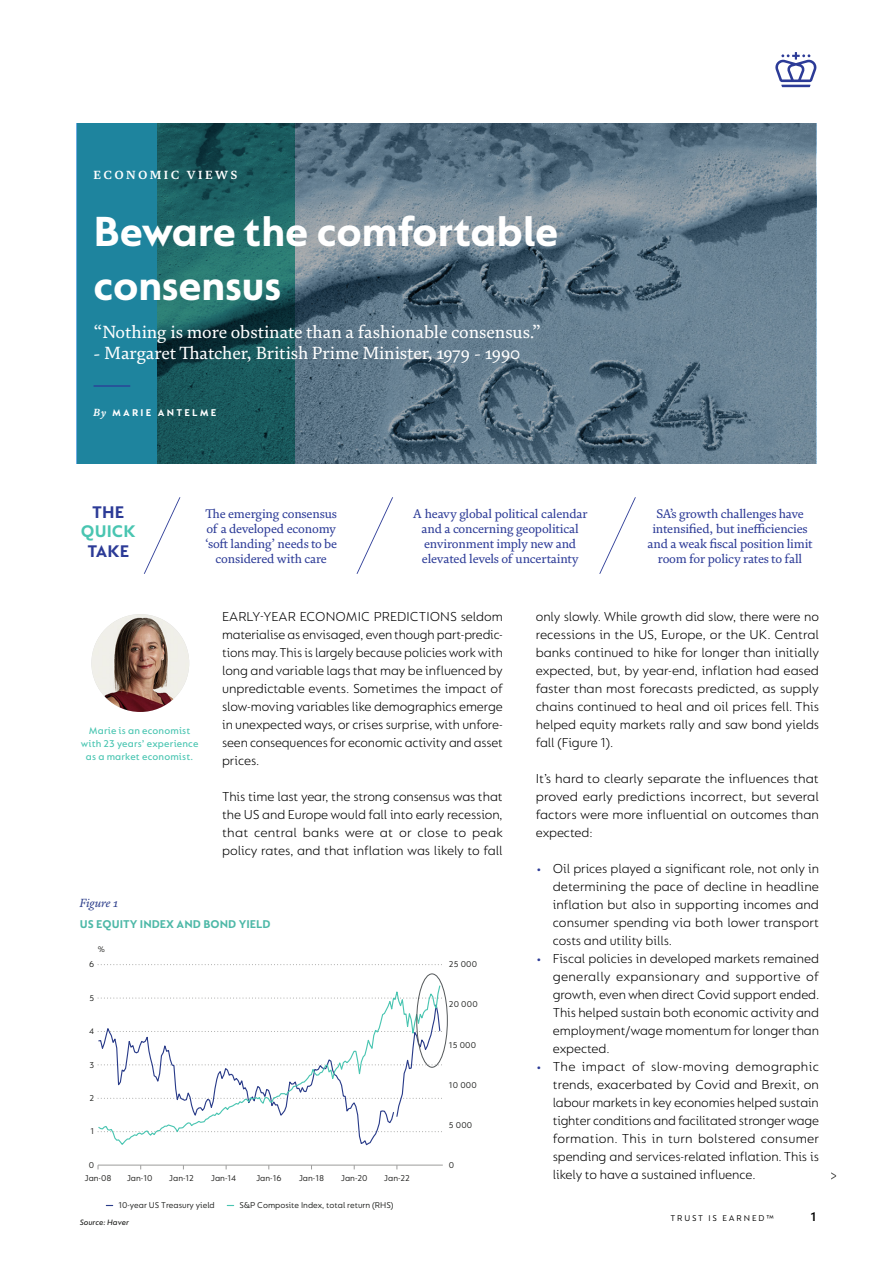
<style>
.page{position:relative;width:893px;height:1263px;background:#fff}
.page>*{position:absolute;margin:0;border:0;box-sizing:border-box;transform-origin:0 0}
.t1{font:700 45px/54px "FS Lucas";letter-spacing:-.01em;color:#fff}
.t2{font:18px "FS Brabo";color:#fff}
.t3{font:700 18px "FS Lucas";letter-spacing:.005em;color:#2c3b97}
.t4{font:700 18px "FS Lucas";letter-spacing:.005em;color:#49c5b1}
.t5{font:300 13.8px/18px "FS Lucas";letter-spacing:-.005em;color:#000;text-align:justify}
.t6{font:600 13.5px "FS Lucas";color:#000}
.t7{font:12.75px/15px "FS Brabo";letter-spacing:-.015em;color:#2c3b97;text-align:center}
.t8{font:700 12px "FS Lucas";color:#4db8a7}
.t9{font:700 12px "FS Brabo";letter-spacing:.195em;color:#fff}
.t10{font:italic 12px "FS Brabo";letter-spacing:-.015em;color:#293b89}
.t11{font:500 10.5px/12.8px "FS Lucas";letter-spacing:.015em;color:#49c5b1;text-align:center}
.t12{font:700 10.5px "FS Lucas";letter-spacing:.21em;color:#fff}
.t13{font:9px "FS Lucas";color:#1d1e1c}
.t14{font:9px "FS Lucas";color:#1d1d1b}
.t15{font:9px "FS Lucas";letter-spacing:.21em;color:#000}
.t16{font:8.55px "FS Lucas";color:#1d1e1c;scale:.95 1}
.t17{font:italic 500 8.25px "FS Lucas";color:#1d1e1c}
.s1{font-family:"FS Brabo";font-style:italic}
.s2{color:#2c3b97}
</style>
<div class="page">
<svg style="left:775px;top:52px;width:42px;height:35px"></svg>
<svg style="left:831px;top:1172px;width:5px;height:7px"></svg>
<svg style="left:294px;top:123px;width:522px;height:340px;background:#617989"></svg>
<svg style="left:77px;top:123px;width:217px;height:340px;background:#1c6a75"></svg>
<svg style="left:144px;top:497px;width:36px;height:77px"></svg>
<svg style="left:356px;top:497px;width:37px;height:77px"></svg>
<svg style="left:599px;top:497px;width:37px;height:77px"></svg>
<hr style="left:94px;top:385px;width:36px;height:2px;background:#2c3b97">
<img style="left:91px;top:614px;width:98px;height:98px;border-radius:49px">
<svg style="left:98px;top:964px;width:344px;height:1px"></svg>
<hr style="left:98px;top:1165px;width:345px;height:1px;background:#9c9c9a">
<svg style="left:97px;top:985px;width:344px;height:161px"></svg>
<div style="left:416px;top:973px;width:32px;height:95px;border:1px solid #54585a;border-radius:50%"></div>
<p class="t9" style="left:94px;top:166px;width:145px">ECONOMIC VIEWS</p>
<h1 class="t1" style="left:94px;top:204px;width:466px">Beware the comfortable consensus</h1>
<h2 class="t2" style="left:94px;top:319px;width:448px">“Nothing is more obstinate than a fashionable consensus.”</h2>
<h2 class="t2" style="left:94px;top:340px;width:429px">- Margaret Thatcher, British Prime Minister, 1979 - 1990</h2>
<p class="t12" style="left:94px;top:407px;width:124px"><span class="s1">By</span> MARIE ANTELME</p>
<h2 class="t3" style="left:92px;top:501px;width:34px">THE</h2>
<h2 class="t4" style="left:81px;top:521px;width:56px">QUICK</h2>
<h2 class="t3" style="left:87px;top:540px;width:43px">TAKE</h2>
<p class="t7" style="left:205px;top:505px;width:134px">The emerging consensus of a developed economy ‘soft landing’ needs to be considered with care</p>
<p class="t7" style="left:413px;top:505px;width:176px">A heavy global political calendar and a concerning geopolitical environment imply new and elevated levels of uncertainty</p>
<p class="t7" style="left:647px;top:505px;width:167px">SA’s growth challenges have intensified, but inefficiencies and a weak fiscal position limit room for policy rates to fall</p>
<p class="t11" style="left:81px;top:724px;width:119px">Marie is an economist with 23 years’ experience as a market economist.</p>
<p class="t10" style="left:80px;top:894px;width:40px">Figure 1</p>
<p class="t5" style="left:222px;top:608px;width:282px">EARLY-YEAR ECONOMIC PREDICTIONS seldom materialise as envisaged, even though part-predic&shy;tions may. This is largely because policies work with long and variable lags that may be influenced by unpredictable events. Sometimes the impact of slow-moving variables like demographics emerge in unexpected ways, or crises surprise, with unfore&shy;seen consequences for economic activity and asset prices.</p>
<p class="t5" style="left:222px;top:788px;width:282px">This time last year, the strong consensus was that the US and Europe would fall into early recession, that central banks were at or close to peak policy rates, and that inflation was likely to fall</p>
<p class="t8" style="left:80px;top:917px;width:192px">US EQUITY INDEX AND BOND YIELD</p>
<p class="t16" style="left:98px;top:944px;width:9px">%</p>
<p class="t13" style="left:89px;top:959px;width:7px">6</p>
<p class="t13" style="left:90px;top:993px;width:6px">5</p>
<p class="t13" style="left:89px;top:1026px;width:6px">4</p>
<p class="t13" style="left:90px;top:1059px;width:6px">3</p>
<p class="t13" style="left:90px;top:1093px;width:6px">2</p>
<p class="t13" style="left:91px;top:1126px;width:5px">1</p>
<p class="t13" style="left:89px;top:1160px;width:7px">0</p>
<p class="t14" style="left:84px;top:1173px;width:29px">Jan-08</p>
<p class="t14" style="left:127px;top:1173px;width:27px">Jan-10</p>
<p class="t14" style="left:169px;top:1173px;width:27px">Jan-12</p>
<p class="t14" style="left:211px;top:1173px;width:27px">Jan-14</p>
<p class="t14" style="left:256px;top:1173px;width:27px">Jan-16</p>
<p class="t14" style="left:299px;top:1173px;width:27px">Jan-18</p>
<p class="t14" style="left:341px;top:1173px;width:28px">Jan-20</p>
<p class="t14" style="left:384px;top:1173px;width:27px">Jan-22</p>
<p class="t13" style="left:118px;top:1199px;width:98px">10-year US Treasury yield</p>
<p class="t13" style="left:239px;top:1199px;width:156px">S&amp;P Composite Index, total return (RHS)</p>
<p class="t17" style="left:80px;top:1218px;width:51px">Source: Haver</p>
<p class="t13" style="left:449px;top:959px;width:30px">25 000</p>
<p class="t13" style="left:449px;top:999px;width:30px">20 000</p>
<p class="t13" style="left:449px;top:1039px;width:29px">15 000</p>
<p class="t13" style="left:449px;top:1079px;width:29px">10 000</p>
<p class="t13" style="left:449px;top:1120px;width:25px">5 000</p>
<p class="t13" style="left:449px;top:1160px;width:7px">0</p>
<p class="t5" style="left:536px;top:608px;width:285px">only slowly. While growth did slow, there were no recessions in the US, Europe, or the UK. Central banks continued to hike for longer than initially expected, but, by year-end, inflation had eased faster than most forecasts predicted, as supply chains continued to heal and oil prices fell. This helped equity markets rally and saw bond yields fall (Figure 1).</p>
<p class="t5" style="left:536px;top:770px;width:285px">It’s hard to clearly separate the influences that proved early predictions incorrect, but several factors were more influential on outcomes than expected:</p>
<p class="t5" style="left:553px;top:860px;width:268px;text-indent:-17px"><span class="s2">•</span> Oil prices played a significant role, not only in determining the pace of decline in headline inflation but also in supporting incomes and consumer spending via both lower transport costs and utility bills.</p>
<p class="t5" style="left:553px;top:950px;width:268px;text-indent:-17px"><span class="s2">•</span> Fiscal policies in developed markets remained generally expansionary and supportive of growth, even when direct Covid support ended.<br>This helped sustain both economic activity and employment/wage momentum for longer than expected.</p>
<p class="t5" style="left:553px;top:1058px;width:268px;text-indent:-17px"><span class="s2">•</span> The impact of slow-moving demographic trends, exacerbated by Covid and Brexit, on labour markets in key economies helped sustain tighter conditions and facilitated stronger wage formation. This in turn bolstered consumer spending and services-related inflation. This is likely to have a sustained influence.</p>
<p class="t15" style="left:670px;top:1213px;width:105px">TRUST IS EARNED™</p>
<p class="t6" style="left:810px;top:1209px;width:7px">1</p>
</div>
